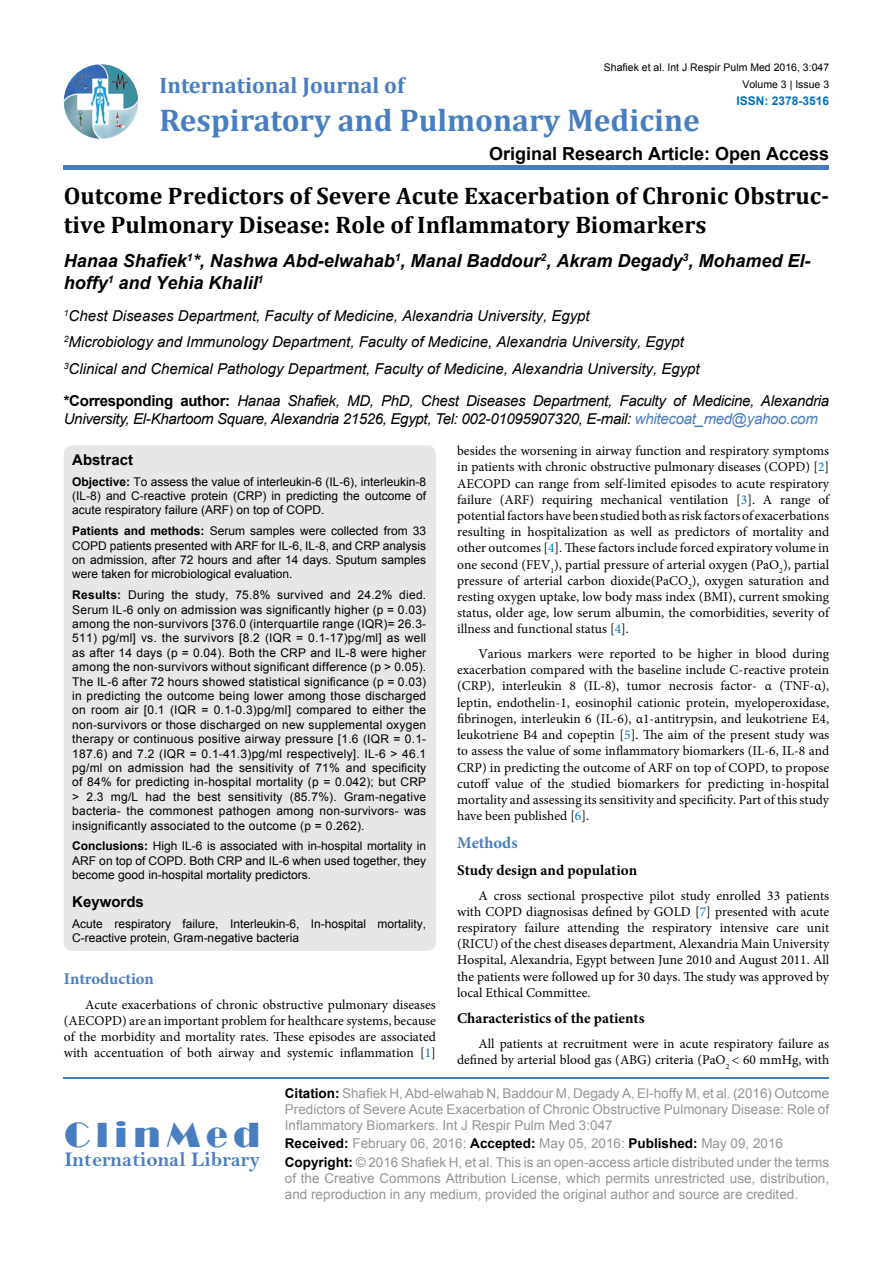
<style>
.page{position:relative;width:893px;height:1263px;background:#fff}
.page>*{position:absolute;margin:0;border:0;box-sizing:border-box;transform-origin:0 0}
.t1{font:36px "Broadway";letter-spacing:.16em;color:#487ec0}
.t2{font:700 31.5px "Cambria";color:#487ec0}
.t3{font:700 24px/28.8px "Cambria";color:#000}
.t4{font:700 22.5px "Cambria";color:#487ec0}
.t5{font:21px "Bell MT Bold";color:#487ec0}
.t6{font:italic 700 18px/21.6px "Arial";color:#000}
.t7{font:700 18px "Arial";color:#000}
.t8{font:700 16.5px "Minion Pro";color:#487ec0}
.t9{font:italic 15px/26.5px "Arial";color:#000}
.t10{font:italic 15px/18px "Arial";letter-spacing:-.02em;color:#000}
.t11{font:700 15px "Minion Pro";color:#000}
.t12{font:700 15px "Arial";color:#000}
.t13{font:13.5px/16.2px "Minion Pro";color:#000;text-align:justify}
.t14{font:13.5px/16.2px "Arial";color:#939598}
.t15{font:12px/14.4px "Arial";color:#000;text-align:justify}
.t16{font:700 12px "Arial";color:#0072bc}
.t17{font:10.5px "Arial";color:#000}
.s1{font-weight:700;font-style:normal}
.s2{color:#487ec0}
.s3{font-weight:700}
.s4{color:#0072bc}
.s5{font-style:italic}
.s6{font-weight:700;color:#000}
</style>
<div class="page">
<img style="left:64px;top:64px;width:74px;height:75px;border-radius:37px">
<div style="left:64px;top:165px;width:765px;height:5px;background:#487ec0"></div>
<hr style="left:64px;top:1077px;width:765px;height:2px;background:#487ec0">
<div style="left:64px;top:445px;width:372px;height:506px;background:#e6e7e8;border-radius:9px"></div>
<p class="t17" style="left:604px;top:61px;width:227px">Shafiek et al. Int J Respir Pulm Med 2016, 3:047</p>
<p class="t16" style="left:736px;top:92px;width:94px">ISSN: 2378-3516</p>
<h3 class="t4" style="left:160px;top:70px;width:246px">International Journal of</h3>
<h2 class="t2" style="left:160px;top:98px;width:542px">Respiratory and Pulmonary Medicine</h2>
<h3 class="t7" style="left:489px;top:141px;width:342px">Original Research Article: Open Access</h3>
<p class="t17" style="left:742px;top:77px;width:88px">Volume 3 | Issue 3</p>
<h3 class="t3" style="left:64px;top:181px;width:767px">Outcome Predictors of Severe Acute Exacerbation of Chronic Obstruc&shy;tive Pulmonary Disease: Role of Inflammatory Biomarkers</h3>
<h3 class="t6" style="left:64px;top:250px;width:748px">Hanaa Shafiek<sup>1</sup>*, Nashwa Abd-elwahab<sup>1</sup>, Manal Baddour<sup>2</sup>, Akram Degady<sup>3</sup>, Mohamed El&shy;hoffy<sup>1</sup> and Yehia Khalil<sup>1</sup></h3>
<p class="t9" style="left:64px;top:303px;width:637px"><sup>1</sup>Chest Diseases Department, Faculty of Medicine, Alexandria University, Egypt<br><sup>2</sup>Microbiology and Immunology Department, Faculty of Medicine, Alexandria University, Egypt<br><sup>3</sup>Clinical and Chemical Pathology Department, Faculty of Medicine, Alexandria University, Egypt</p>
<p class="t10" style="left:64px;top:392px;width:767px"><span class="s1">*Corresponding author:</span> Hanaa Shafiek, MD, PhD, Chest Diseases Department, Faculty of Medicine, Alexandria<br>University, El-Khartoom Square, Alexandria 21526, Egypt, Tel: 002-01095907320, E-mail: <span class="s2">whitecoat_med@yahoo.com</span></p>
<p class="t12" style="left:72px;top:449px;width:62px">Abstract</p>
<p class="t15" style="left:72px;top:474px;width:355px"><span class="s3">Objective:</span> To assess the value of interleukin-6 (IL-6), interleukin-8 (IL-8) and C-reactive protein (CRP) in predicting the outcome of acute respiratory failure (ARF) on top of COPD.</p>
<p class="t15" style="left:72px;top:524px;width:355px"><span class="s3">Patients and methods:</span> Serum samples were collected from 33<br>COPD patients presented with ARF for IL-6, IL-8, and CRP analysis on admission, after 72 hours and after 14 days. Sputum samples were taken for microbiological evaluation.</p>
<p class="t15" style="left:72px;top:588px;width:355px"><span class="s3">Results:</span> During the study, 75.8% survived and 24.2% died.<br>Serum IL-6 only on admission was significantly higher (p = 0.03) among the non-survivors [376.0 (interquartile range (IQR)= 26.3- 511) pg/ml] vs. the survivors [8.2 (IQR = 0.1-17)pg/ml] as well as after 14 days (p = 0.04). Both the CRP and IL-8 were higher among the non-survivors without significant difference (p &gt; 0.05).<br>The IL-6 after 72 hours showed statistical significance (p = 0.03) in predicting the outcome being lower among those discharged on room air [0.1 (IQR = 0.1-0.3)pg/ml] compared to either the non-survivors or those discharged on new supplemental oxygen therapy or continuous positive airway pressure [1.6 (IQR = 0.1- 187.6) and 7.2 (IQR = 0.1-41.3)pg/ml respectively]. IL-6 &gt; 46.1 pg/ml on admission had the sensitivity of 71% and specificity of 84% for predicting in-hospital mortality (p = 0.042); but CRP &gt; 2.3 mg/L had the best sensitivity (85.7%). Gram-negative bacteria- the commonest pathogen among non-survivors- was insignificantly associated to the outcome (p = 0.262).</p>
<p class="t15" style="left:72px;top:839px;width:355px"><span class="s3">Conclusions:</span> High IL-6 is associated with in-hospital mortality in ARF on top of COPD. Both CRP and IL-6 when used together, they become good in-hospital mortality predictors.</p>
<p class="t12" style="left:72px;top:891px;width:73px">Keywords</p>
<p class="t15" style="left:72px;top:916px;width:355px">Acute respiratory failure, Interleukin-6, In-hospital mortality,<br>C-reactive protein, Gram-negative bacteria</p>
<p class="t13" style="left:457px;top:443px;width:374px">besides the worsening in airway function and respiratory symptoms in patients with chronic obstructive pulmonary diseases (COPD) [<span class="s4">2</span>] AECOPD can range from self-limited episodes to acute respiratory failure (ARF) requiring mechanical ventilation [<span class="s4">3</span>]. A range of potential factors have been studied both as risk factors of exacerbations resulting in hospitalization as well as predictors of mortality and other outcomes [<span class="s4">4</span>]. These factors include forced expiratory volume in one second (FEV<sub>1</sub>), partial pressure of arterial oxygen (PaO<sub>2</sub>), partial pressure of arterial carbon dioxide(PaCO<sub>2</sub>), oxygen saturation and resting oxygen uptake, low body mass index (BMI), current smoking status, older age, low serum albumin, the comorbidities, severity of illness and functional status [<span class="s4">4</span>].</p>
<p class="t13" style="left:457px;top:646px;width:374px;text-indent:21px">Various markers were reported to be higher in blood during exacerbation compared with the baseline include C-reactive protein (CRP), interleukin 8 (IL-8), tumor necrosis factor- α (TNF-α), leptin, endothelin-1, eosinophil cationic protein, myeloperoxidase, fibrinogen, interleukin 6 (IL-6), α1-antitrypsin, and leukotriene E4, leukotriene B4 and copeptin [<span class="s4">5</span>]. The aim of the present study was to assess the value of some inflammatory biomarkers (IL-6, IL-8 and CRP) in predicting the outcome of ARF on top of COPD, to propose cutoff value of the studied biomarkers for predicting in-hospital mortality and assessing its sensitivity and specificity. Part of this study have been published [<span class="s4">6</span>].</p>
<p class="t8" style="left:457px;top:831px;width:62px">Methods</p>
<p class="t11" style="left:457px;top:859px;width:182px">Study design and population</p>
<p class="t13" style="left:457px;top:887px;width:374px;text-indent:21px">A cross sectional prospective pilot study enrolled 33 patients with COPD diagnosisas defined by GOLD [<span class="s4">7</span>] presented with acute respiratory failure attending the respiratory intensive care unit (RICU) of the chest diseases department, Alexandria Main University Hospital, Alexandria, Egypt between June 2010 and August 2011. All the patients were followed up for 30 days. The study was approved by local Ethical Committee.</p>
<p class="t11" style="left:457px;top:1008px;width:189px">Characteristics of the patients</p>
<p class="t13" style="left:457px;top:1036px;width:374px;text-align:right">All patients at recruitment were in acute respiratory failure as defined by arterial blood gas (ABG) criteria (PaO<sub>2</sub> <span class="s5">&lt;</span> 60 mmHg, with</p>
<p class="t8" style="left:64px;top:967px;width:92px">Introduction</p>
<p class="t13" style="left:64px;top:996px;width:374px;text-indent:21px">Acute exacerbations of chronic obstructive pulmonary diseases (AECOPD) are an important problem for healthcare systems, because of the morbidity and mortality rates. These episodes are associated with accentuation of both airway and systemic inflammation [<span class="s4">1</span>]</p>
<h1 class="t1" style="left:64px;top:1113px;width:197px">ClinMed</h1>
<h3 class="t5" style="left:64px;top:1147px;width:197px">International Library</h3>
<p class="t14" style="left:285px;top:1085px;width:546px;text-align:justify"><span class="s6">Citation:</span> Shafiek H, Abd-elwahab N, Baddour M, Degady A, El-hoffy M, et al. (2016) Outcome Predictors of Severe Acute Exacerbation of Chronic Obstructive Pulmonary Disease: Role of Inflammatory Biomarkers. Int J Respir Pulm Med 3:047</p>
<p class="t14" style="left:285px;top:1134px;width:546px;line-height:18.3px"><span class="s6">Received:</span> February 06, 2016: <span class="s6">Accepted:</span> May 05, 2016: <span class="s6">Published:</span> May 09, 2016<br><span class="s6">Copyright:</span> © 2016 Shafiek H, et al. This is an open-access article distributed under the terms</p>
<p class="t14" style="left:285px;top:1170px;width:546px">of the Creative Commons Attribution License, which permits unrestricted use, distribution, and reproduction in any medium, provided the original author and source are credited.</p>
</div>
